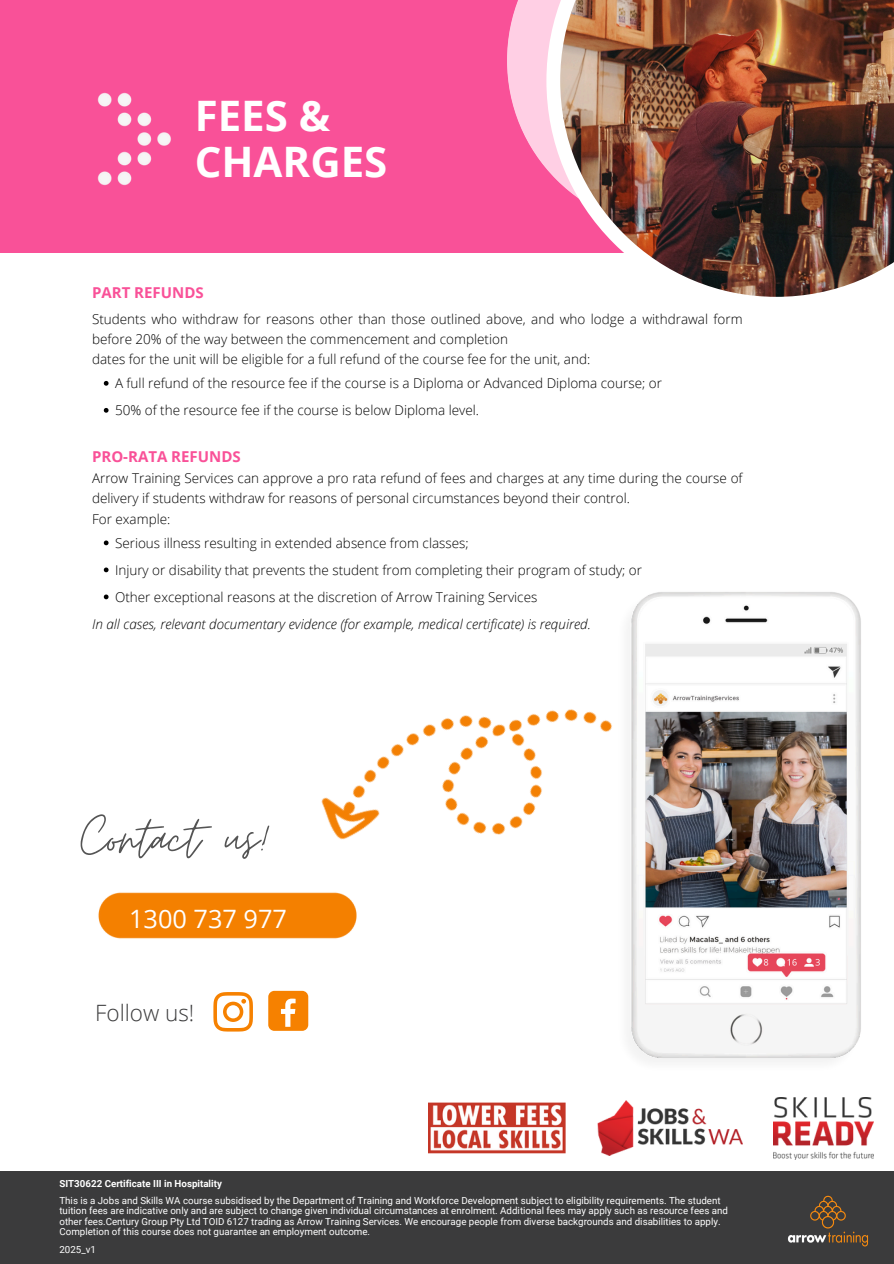
<style>
.page{position:relative;width:894px;height:1264px;background:#fff}
.page>*{position:absolute;margin:0;border:0;box-sizing:border-box;transform-origin:0 0}
.t1{font:63.3px "Moon Time";color:#545454}
.t2{font:700 42px/46.2px "Open Sans";color:#fff}
.t3{font:25.35px "Open Sans";color:#fff}
.t4{font:300 22.5px "Open Sans";color:#3b3b3c}
.t5{font:700 15px "Open Sans";color:#f95198}
.t6{font:300 13.5px/20.2px "Open Sans";color:#000}
.t7{font:italic 300 13.5px "Open Sans";color:#000}
.t8{font:9.75px/10.5px "Roboto";color:#fff}
.t9{font:700 9.75px "Roboto";color:#fff}
</style>
<div class="page">
<div style="left:0;top:0;width:893px;height:252px;background:#f95198"></div>
<svg style="left:507px;top:0;width:39px;height:168px;fill:#ffcfe4"></svg>
<img style="left:546px;top:0;width:347px;height:297px">
<img style="left:97px;top:92px;width:74px;height:94px">
<svg style="left:104px;top:381px;width:4px;height:4px"></svg>
<svg style="left:104px;top:408px;width:4px;height:4px"></svg>
<svg style="left:104px;top:540px;width:4px;height:5px"></svg>
<svg style="left:104px;top:567px;width:4px;height:5px"></svg>
<svg style="left:104px;top:594px;width:4px;height:5px"></svg>
<svg style="left:213px;top:992px;width:40px;height:39px"></svg>
<div style="left:268px;top:990px;width:40px;height:40px;background:#f68100;border-radius:6px"></div>
<svg style="left:281px;top:998px;width:14px;height:28px"></svg>
<img style="left:321px;top:709px;width:276px;height:131px">
<img style="left:600px;top:592px;width:261px;height:470px">
<img style="left:98px;top:892px;width:259px;height:47px">
<img style="left:428px;top:1100px;width:314px;height:55px">
<img style="left:773px;top:1097px;width:100px;height:62px">
<div style="left:0;top:1171px;width:893px;height:92px;background:#3b3b3c"></div>
<img style="left:788px;top:1195px;width:80px;height:52px">
<h2 class="t2" style="left:195px;top:92px;width:194px">FEES &amp;<br>CHARGES</h2>
<p class="t5" style="left:92px;top:282px;width:113px">PART REFUNDS</p>
<p class="t6" style="left:92px;top:308px;width:652px">Students who withdraw for reasons other than those outlined above, and who lodge a withdrawal form before 20% of the way between the commencement and completion<br>dates for the unit will be eligible for a full refund of the course fee for the unit, and:</p>
<h5 class="t6" style="left:115px;top:372px;width:548px">A full refund of the resource fee if the course is a Diploma or Advanced Diploma course; or</h5>
<h6 class="t6" style="left:115px;top:399px;width:365px">50% of the resource fee if the course is below Diploma level.</h6>
<p class="t5" style="left:92px;top:446px;width:150px">PRO-RATA REFUNDS</p>
<p class="t6" style="left:92px;top:468px;width:652px">Arrow Training Services can approve a pro rata refund of fees and charges at any time during the course of delivery if students withdraw for reasons of personal circumstances beyond their control.<br>For example:</p>
<p class="t6" style="left:115px;top:532px;width:355px">Serious illness resulting in extended absence from classes;</p>
<h6 class="t6" style="left:115px;top:559px;width:528px">Injury or disability that prevents the student from completing their program of study; or</h6>
<p class="t6" style="left:115px;top:586px;width:424px">Other exceptional reasons at the discretion of Arrow Training Services</p>
<p class="t7" style="left:92px;top:614px;width:500px">In all cases, relevant documentary evidence (for example, medical certificate) is required.</p>
<h6 class="t1" style="left:81px;top:800px;width:192px">Contact us!</h6>
<p class="t3" style="left:129px;top:901px;width:159px">1300 737 977</p>
<p class="t4" style="left:95px;top:996px;width:100px">Follow us!</p>
<p class="t9" style="left:59px;top:1177px;width:164px">SIT30622 Certificate III in Hospitality</p>
<h1 class="t8" style="left:59px;top:1195px;width:669px">This is a Jobs and Skills WA course subsidised by the Department of Training and Workforce Development subject to eligibility requirements. The student tuition fees are indicative only and are subject to change given individual circumstances at enrolment. Additional fees may apply such as resource fees and other fees.Century Group Pty Ltd TOID 6127 trading as Arrow Training Services. We encourage people from diverse backgrounds and disabilities to apply.<br>Completion of this course does not guarantee an employment outcome.</h1>
<p class="t8" style="left:59px;top:1244px;width:38px">2025_v1</p>
</div>
